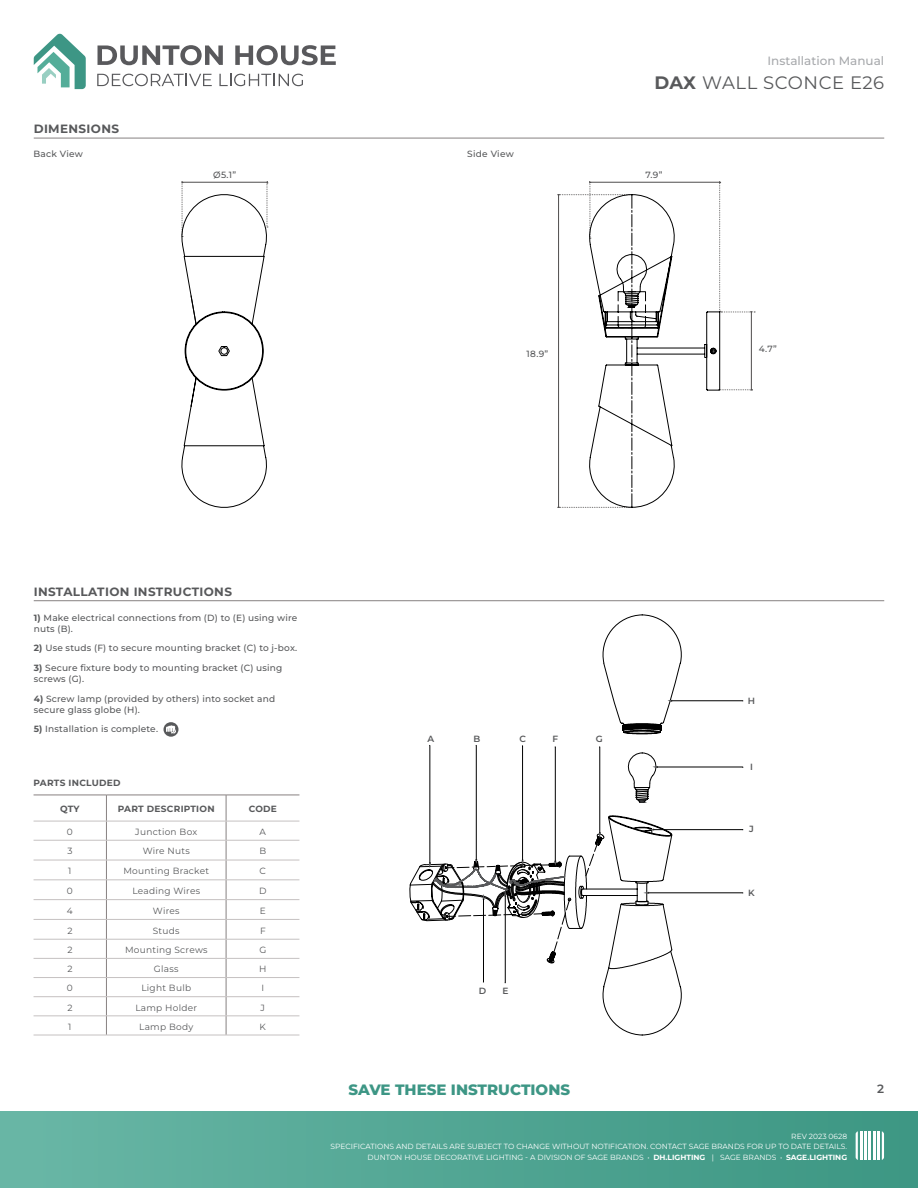
<style>
.page{position:relative;width:918px;height:1188px;background:#fff}
.page>*{position:absolute;margin:0;border:0;box-sizing:border-box;transform-origin:0 0}
.t1{font:18px "Montserrat";letter-spacing:.03em;color:#58595b}
.t2{font:800 15px "Montserrat";color:#3d9685}
.t3{font:700 12px "Montserrat";letter-spacing:.03em;color:#58595b}
.t4{font:500 12px "Montserrat";color:#a7a9ac}
.t5{font:600 12px "Montserrat";color:#58595b}
.t6{font:500 9px/10.8px "Montserrat";letter-spacing:.02em;color:#58595b}
.t7{font:9px "Montserrat";letter-spacing:.03em;color:#58595b}
.t8{font:700 9px "Montserrat";letter-spacing:.03em;color:#58595b}
.t9{font:600 9px "Montserrat";color:#58595b}
.t10{font:7.5px/10.5px "Montserrat";color:#fff;text-align:right}
.s1{font-weight:700}
</style>
<div class="page">
<hr style="left:34px;top:138px;width:850px;height:1px;background:#878181">
<svg style="left:34px;top:33px;width:52px;height:56px"></svg>
<svg style="left:98px;top:45px;width:125px;height:20px"></svg>
<svg style="left:235px;top:45px;width:101px;height:20px"></svg>
<svg style="left:97px;top:74px;width:115px;height:12px"></svg>
<svg style="left:219px;top:74px;width:84px;height:12px"></svg>
<div style="left:0;top:1111px;width:918px;height:77px;background:linear-gradient(to right,#68b6a5,#3d9783)"></div>
<hr style="left:864px;top:1131px;width:3px;height:29px;background:#fff">
<hr style="left:873px;top:1131px;width:2px;height:29px;background:#fff">
<hr style="left:860px;top:1131px;width:2px;height:29px;background:#fff">
<hr style="left:869px;top:1131px;width:2px;height:29px;background:#fff">
<svg style="left:882px;top:1131px;width:2px;height:29px"></svg>
<hr style="left:877px;top:1131px;width:3px;height:29px;background:#fff">
<svg style="left:856px;top:1131px;width:2px;height:29px"></svg>
<hr style="left:34px;top:600px;width:850px;height:1px;background:#878181">
<div style="left:164px;top:722px;width:14px;height:15px;background:#58595b;border-radius:50%"></div>
<svg style="left:166px;top:725px;width:10px;height:8px"></svg>
<svg style="left:181px;top:181px;width:88px;height:327px"></svg>
<svg style="left:557px;top:181px;width:198px;height:327px"></svg>
<svg style="left:106px;top:796px;width:1px;height:239px"></svg>
<svg style="left:226px;top:796px;width:1px;height:239px"></svg>
<hr style="left:34px;top:821px;width:72px;height:1px;background:#c5c1c1">
<hr style="left:106px;top:821px;width:120px;height:1px;background:#c5c1c1">
<hr style="left:226px;top:821px;width:73px;height:1px;background:#c5c1c1">
<hr style="left:34px;top:840px;width:72px;height:1px;background:#c5c1c1">
<hr style="left:106px;top:840px;width:120px;height:1px;background:#c5c1c1">
<hr style="left:226px;top:840px;width:73px;height:1px;background:#c5c1c1">
<hr style="left:34px;top:860px;width:72px;height:1px;background:#c5c1c1">
<hr style="left:106px;top:860px;width:120px;height:1px;background:#c5c1c1">
<hr style="left:226px;top:860px;width:73px;height:1px;background:#c5c1c1">
<hr style="left:34px;top:880px;width:72px;height:1px;background:#c5c1c1">
<hr style="left:106px;top:880px;width:120px;height:1px;background:#c5c1c1">
<hr style="left:226px;top:880px;width:73px;height:1px;background:#c5c1c1">
<hr style="left:34px;top:899px;width:72px;height:1px;background:#c5c1c1">
<hr style="left:106px;top:899px;width:120px;height:1px;background:#c5c1c1">
<hr style="left:226px;top:899px;width:73px;height:1px;background:#c5c1c1">
<hr style="left:34px;top:919px;width:72px;height:1px;background:#c5c1c1">
<hr style="left:106px;top:919px;width:120px;height:1px;background:#c5c1c1">
<hr style="left:226px;top:919px;width:73px;height:1px;background:#c5c1c1">
<hr style="left:34px;top:939px;width:72px;height:1px;background:#c5c1c1">
<hr style="left:106px;top:939px;width:120px;height:1px;background:#c5c1c1">
<hr style="left:226px;top:939px;width:73px;height:1px;background:#c5c1c1">
<hr style="left:34px;top:958px;width:72px;height:1px;background:#c5c1c1">
<hr style="left:106px;top:958px;width:120px;height:1px;background:#c5c1c1">
<hr style="left:226px;top:958px;width:73px;height:1px;background:#c5c1c1">
<hr style="left:34px;top:977px;width:72px;height:1px;background:#c5c1c1">
<hr style="left:106px;top:977px;width:120px;height:1px;background:#c5c1c1">
<hr style="left:226px;top:977px;width:73px;height:1px;background:#c5c1c1">
<hr style="left:34px;top:996px;width:72px;height:1px;background:#c5c1c1">
<hr style="left:106px;top:996px;width:120px;height:1px;background:#c5c1c1">
<hr style="left:226px;top:996px;width:73px;height:1px;background:#c5c1c1">
<hr style="left:34px;top:1016px;width:72px;height:1px;background:#c5c1c1">
<hr style="left:106px;top:1016px;width:120px;height:1px;background:#c5c1c1">
<hr style="left:226px;top:1016px;width:73px;height:1px;background:#c5c1c1">
<hr style="left:34px;top:1035px;width:72px;height:1px;background:#c5c1c1">
<hr style="left:106px;top:1035px;width:120px;height:1px;background:#c5c1c1">
<hr style="left:226px;top:1035px;width:73px;height:1px;background:#c5c1c1">
<hr style="left:34px;top:795px;width:72px;height:1px;background:#878181">
<hr style="left:106px;top:795px;width:120px;height:1px;background:#878181">
<hr style="left:226px;top:795px;width:73px;height:1px;background:#878181">
<svg style="left:410px;top:615px;width:333px;height:368px"></svg>
<h3 class="t4" style="left:768px;top:53px;width:118px">Installation Manual</h3>
<h3 class="t3" style="left:34px;top:121px;width:87px">DIMENSIONS</h3>
<p class="t6" style="left:33px;top:148px;width:51px">Back View</p>
<p class="t6" style="left:467px;top:148px;width:48px">Side View</p>
<p class="t6" style="left:213px;top:169px;width:24px">Ø5.1”</p>
<p class="t6" style="left:527px;top:348px;width:23px">18.9”</p>
<h1 class="t1" style="left:654px;top:71px;width:231px"><span class="s1">DAX</span> WALL SCONCE E26</h1>
<p class="t6" style="left:645px;top:169px;width:19px">7.9”</p>
<p class="t6" style="left:759px;top:344px;width:20px">4.7”</p>
<h3 class="t3" style="left:34px;top:584px;width:200px">INSTALLATION INSTRUCTIONS</h3>
<p class="t6" style="left:34px;top:612px;width:265px"><span class="s1">1)</span> Make electrical connections from (D) to (E) using wire nuts (B).</p>
<p class="t6" style="left:34px;top:643px;width:265px"><span class="s1">2)</span> Use studs (F) to secure mounting bracket (C) to j-box.</p>
<p class="t6" style="left:34px;top:662px;width:250px"><span class="s1">3)</span> Secure fixture body to mounting bracket (C) using screws (G).</p>
<p class="t6" style="left:34px;top:693px;width:243px"><span class="s1">4)</span> Screw lamp (provided by others) into socket and secure glass globe (H).</p>
<p class="t6" style="left:34px;top:724px;width:126px"><span class="s1">5)</span> Installation is complete.</p>
<p class="t8" style="left:34px;top:777px;width:89px">PARTS INCLUDED</p>
<p class="t8" style="left:60px;top:803px;width:21px">QTY</p>
<p class="t8" style="left:118px;top:803px;width:98px">PART DESCRIPTION</p>
<p class="t8" style="left:249px;top:803px;width:30px">CODE</p>
<p class="t7" style="left:67px;top:826px;width:7px">0</p>
<p class="t7" style="left:135px;top:826px;width:63px">Junction Box</p>
<p class="t7" style="left:260px;top:826px;width:8px">A</p>
<p class="t7" style="left:67px;top:845px;width:7px">3</p>
<p class="t7" style="left:143px;top:845px;width:49px">Wire Nuts</p>
<p class="t7" style="left:259px;top:845px;width:8px">B</p>
<p class="t7" style="left:68px;top:865px;width:5px">1</p>
<p class="t7" style="left:123px;top:865px;width:87px">Mounting Bracket</p>
<p class="t7" style="left:260px;top:865px;width:8px">C</p>
<p class="t7" style="left:67px;top:885px;width:7px">0</p>
<p class="t7" style="left:132px;top:885px;width:69px">Leading Wires</p>
<p class="t7" style="left:259px;top:885px;width:9px">D</p>
<p class="t7" style="left:67px;top:905px;width:7px">4</p>
<p class="t7" style="left:153px;top:905px;width:28px">Wires</p>
<p class="t7" style="left:260px;top:905px;width:8px">E</p>
<p class="t7" style="left:67px;top:925px;width:7px">2</p>
<p class="t7" style="left:153px;top:925px;width:28px">Studs</p>
<p class="t7" style="left:260px;top:925px;width:7px">F</p>
<p class="t7" style="left:67px;top:944px;width:7px">2</p>
<p class="t7" style="left:125px;top:944px;width:84px">Mounting Screws</p>
<p class="t7" style="left:259px;top:944px;width:8px">G</p>
<p class="t7" style="left:67px;top:963px;width:7px">2</p>
<p class="t7" style="left:154px;top:963px;width:26px">Glass</p>
<p class="t7" style="left:259px;top:963px;width:9px">H</p>
<p class="t7" style="left:67px;top:982px;width:7px">0</p>
<p class="t7" style="left:141px;top:982px;width:51px">Light Bulb</p>
<p class="t7" style="left:261px;top:982px;width:4px">I</p>
<p class="t7" style="left:67px;top:1001px;width:7px">2</p>
<p class="t7" style="left:135px;top:1001px;width:63px">Lamp Holder</p>
<p class="t7" style="left:261px;top:1001px;width:6px">J</p>
<p class="t7" style="left:68px;top:1021px;width:5px">1</p>
<p class="t7" style="left:139px;top:1021px;width:56px">Lamp Body</p>
<p class="t7" style="left:260px;top:1021px;width:8px">K</p>
<p class="t9" style="left:427px;top:733px;width:8px">A</p>
<p class="t9" style="left:473px;top:733px;width:8px">B</p>
<p class="t9" style="left:520px;top:733px;width:8px">C</p>
<p class="t9" style="left:553px;top:733px;width:7px">F</p>
<p class="t9" style="left:596px;top:733px;width:8px">G</p>
<p class="t9" style="left:479px;top:985px;width:9px">D</p>
<p class="t9" style="left:503px;top:985px;width:8px">E</p>
<p class="t9" style="left:748px;top:695px;width:9px">H</p>
<p class="t9" style="left:750px;top:761px;width:4px">I</p>
<p class="t9" style="left:749px;top:823px;width:6px">J</p>
<p class="t9" style="left:748px;top:887px;width:8px">K</p>
<h2 class="t2" style="left:348px;top:1079px;width:223px">SAVE THESE INSTRUCTIONS</h2>
<h3 class="t5" style="left:877px;top:1081px;width:8px">2</h3>
<p class="t10" style="left:331px;top:1131px;width:518px">REV 2023 0628<br>SPECIFICATIONS AND DETAILS ARE SUBJECT TO CHANGE WITHOUT NOTIFICATION. CONTACT SAGE BRANDS FOR UP TO DATE DETAILS.<br>DUNTON HOUSE DECORATIVE LIGHTING - A DIVISION OF SAGE BRANDS • <span class="s1">DH.LIGHTING</span> | SAGE BRANDS • <span class="s1">SAGE.LIGHTING</span></p>
</div>
